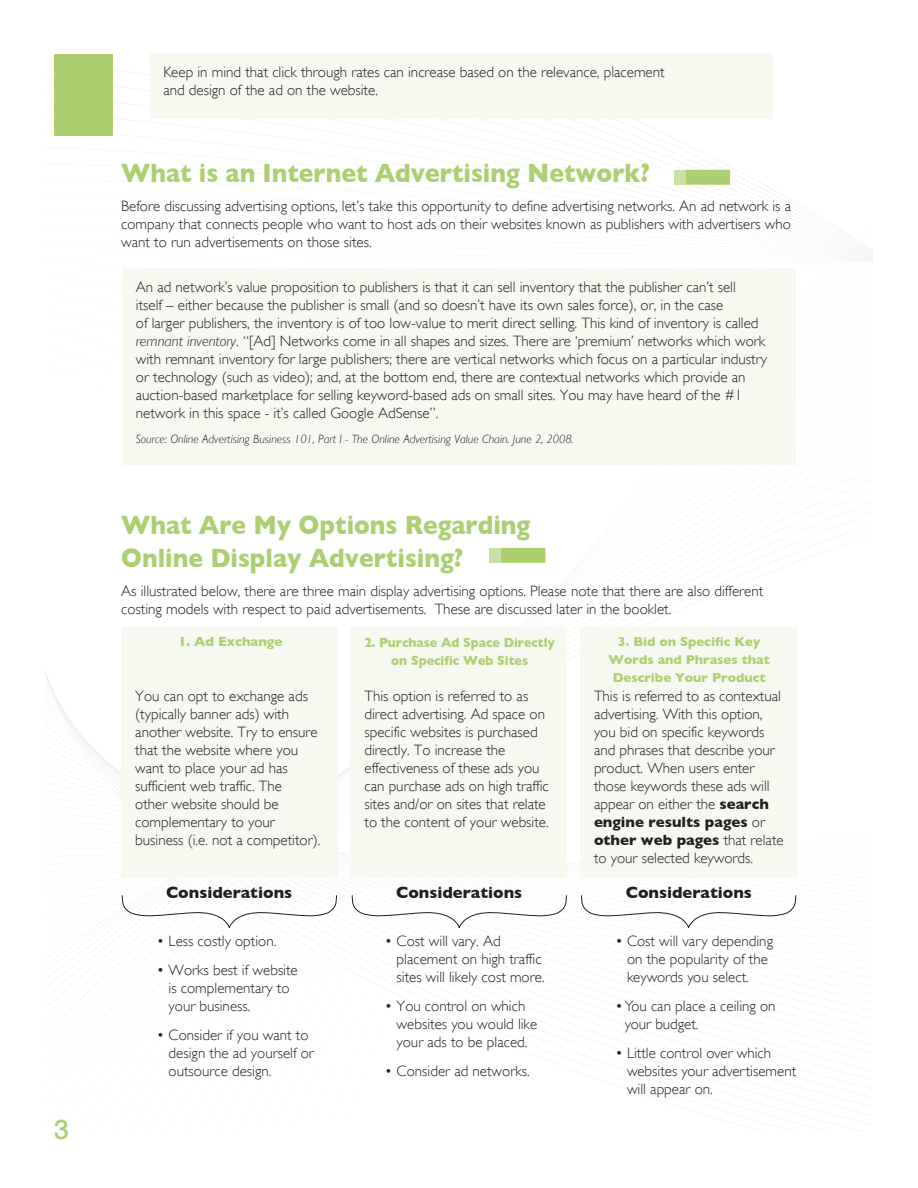
<style>
.page{position:relative;width:918px;height:1188px;background:#fff}
.page>*{position:absolute;margin:0;border:0;box-sizing:border-box;transform-origin:0 0}
.Page_bodytext{font:700 27px/32.4px "Gill Sans";color:#acd071;scale:.91 1}
.PageNumberRight{font:500 27px "Helvetica Neue";color:#acd071}
.Page_bodytext-2{font:700 16.5px "Gill Sans";color:#231f20}
.Page_bodytext-3{font:300 15px/18px "Gill Sans";color:#231f20}
.Page_notes{font:300 15px/18px "Gill Sans";color:#231f20}
.Page_bodytext-4{font:700 13.5px/18px "Gill Sans";color:#acd071;text-align:center;scale:.93 1}
.Page_bodytext-5{font:700 13.5px "Gill Sans";color:#acd071}
.Page_bodytext-6{font:700 13.2px/18px "Gill Sans";color:#acd071;text-align:center}
.Page_notes-2{font:italic 300 12px "Gill Sans";color:#231f20}
.s1{font-style:italic}
.s2{font-weight:700}
</style>
<div class="page">
<div style="left:54px;top:54px;width:58px;height:81px;background:#acd071"></div>
<div style="left:686px;top:170px;width:44px;height:15px;background:#acd071"></div>
<div style="left:674px;top:170px;width:12px;height:15px;background:#cbe0a7"></div>
<div style="left:122px;top:268px;width:674px;height:197px;background:#f5f9ef"></div>
<div style="left:501px;top:548px;width:44px;height:15px;background:#acd071"></div>
<div style="left:489px;top:548px;width:12px;height:15px;background:#cbe0a7"></div>
<div style="left:122px;top:627px;width:216px;height:250px;background:#f5f9ef"></div>
<div style="left:351px;top:627px;width:216px;height:250px;background:#f5f9ef"></div>
<div style="left:580px;top:627px;width:216px;height:251px;background:#f5f9ef"></div>
<svg style="left:120px;top:895px;width:217px;height:34px"></svg>
<svg style="left:351px;top:895px;width:216px;height:33px"></svg>
<svg style="left:581px;top:895px;width:216px;height:33px"></svg>
<div style="left:150px;top:53px;width:622px;height:65px;background:#f5f9ef"></div>
<p class="PageNumberRight" style="left:54px;top:1108px;width:17px">3</p>
<p class="Page_notes" style="left:163px;top:63px;width:503px">Keep in mind that click through rates can increase based on the relevance, placement and design of the ad on the website.</p>
<p class="Page_bodytext" style="left:121px;top:157px;width:582px">What is an Internet Advertising Network?</p>
<p class="Page_bodytext-3" style="left:121px;top:197px;width:671px;text-align:justify">Before discussing advertising options, let’s take this opportunity to define advertising networks. An ad network is a company that connects people who want to host ads on their websites known as publishers with advertisers who want to run advertisements on those sites.</p>
<p class="Page_notes" style="left:136px;top:277px;width:633px">An ad network’s value proposition to publishers is that it can sell inventory that the publisher can’t sell<br>itself – either because the publisher is small (and so doesn’t have its own sales force), or, in the case<br>of larger publishers, the inventory is of too low-value to merit direct selling. This kind of inventory is called <span class="s1">remnant inventory</span>. “[Ad] Networks come in all shapes and sizes. There are ‘premium’ networks which work with remnant inventory for large publishers; there are vertical networks which focus on a particular industry or technology (such as video); and, at the bottom end, there are contextual networks which provide an auction-based marketplace for selling keyword-based ads on small sites. You may have heard of the #1 network in this space - it’s called Google AdSense”.</p>
<p class="Page_notes-2" style="left:136px;top:432px;width:439px">Source: Online Advertising Business 101, Part I - The Online Advertising Value Chain. June 2, 2008.</p>
<p class="Page_bodytext" style="left:121px;top:509px;width:451px">What Are My Options Regarding<br>Online Display Advertising?</p>
<p class="Page_bodytext-3" style="left:121px;top:581px;width:644px">As illustrated below, there are three main display advertising options. Please note that there are also different costing models with respect to paid advertisements. These are discussed later in the booklet.</p>
<p class="Page_bodytext-5" style="left:178px;top:634px;width:106px">1. Ad Exchange</p>
<p class="Page_bodytext-6" style="left:609px;top:633px;width:163px">3. Bid on Specific Key<br>Words and Phrases that<br>Describe Your Product</p>
<p class="Page_bodytext-3" style="left:594px;top:686px;width:191px">This is referred to as contextual advertising. With this option, you bid on specific keywords and phrases that describe your product. When users enter those keywords these ads will appear on either the <span class="s2">search engine results pages</span> or <span class="s2">other web pages</span> that relate to your selected keywords.</p>
<p class="Page_bodytext-4" style="left:364px;top:633px;width:206px">2. Purchase Ad Space Directly on Specific Web Sites</p>
<p class="Page_bodytext-3" style="left:364px;top:687px;width:186px">This option is referred to as direct advertising. Ad space on specific websites is purchased directly. To increase the effectiveness of these ads you can purchase ads on high traffic sites and/or on sites that relate to the content of your website.</p>
<p class="Page_bodytext-3" style="left:135px;top:686px;width:187px">You can opt to exchange ads (typically banner ads) with another website. Try to ensure that the website where you want to place your ad has sufficient web traffic. The<br>other website should be complementary to your business (i.e. not a competitor).</p>
<p class="Page_bodytext-2" style="left:166px;top:883px;width:128px">Considerations</p>
<p class="Page_bodytext-3" style="left:157px;top:932px;width:121px">• Less costly option.</p>
<p class="Page_bodytext-3" style="left:169px;top:960px;width:131px;text-indent:-12px">• Works best if website is complementary to your business.</p>
<p class="Page_bodytext-3" style="left:169px;top:1025px;width:147px;text-indent:-12px">• Consider if you want to design the ad yourself or outsource design.</p>
<p class="Page_bodytext-2" style="left:396px;top:883px;width:128px">Considerations</p>
<p class="Page_bodytext-2" style="left:626px;top:883px;width:128px">Considerations</p>
<p class="Page_bodytext-3" style="left:397px;top:932px;width:149px;text-indent:-12px">• Cost will vary. Ad placement on high traffic sites will likely cost more.</p>
<p class="Page_bodytext-3" style="left:397px;top:996px;width:142px;text-indent:-12px">• You control on which websites you would like your ads to be placed.</p>
<p class="Page_bodytext-3" style="left:385px;top:1061px;width:146px">• Consider ad networks.</p>
<p class="Page_bodytext-3" style="left:627px;top:932px;width:148px;text-indent:-12px">• Cost will vary depending on the popularity of the keywords you select.</p>
<p class="Page_bodytext-3" style="left:625px;top:996px;width:152px;text-indent:-9px">• You can place a ceiling on your budget.</p>
<p class="Page_bodytext-3" style="left:627px;top:1043px;width:171px;text-indent:-12px">• Little control over which websites your advertisement will appear on.</p>
</div>
